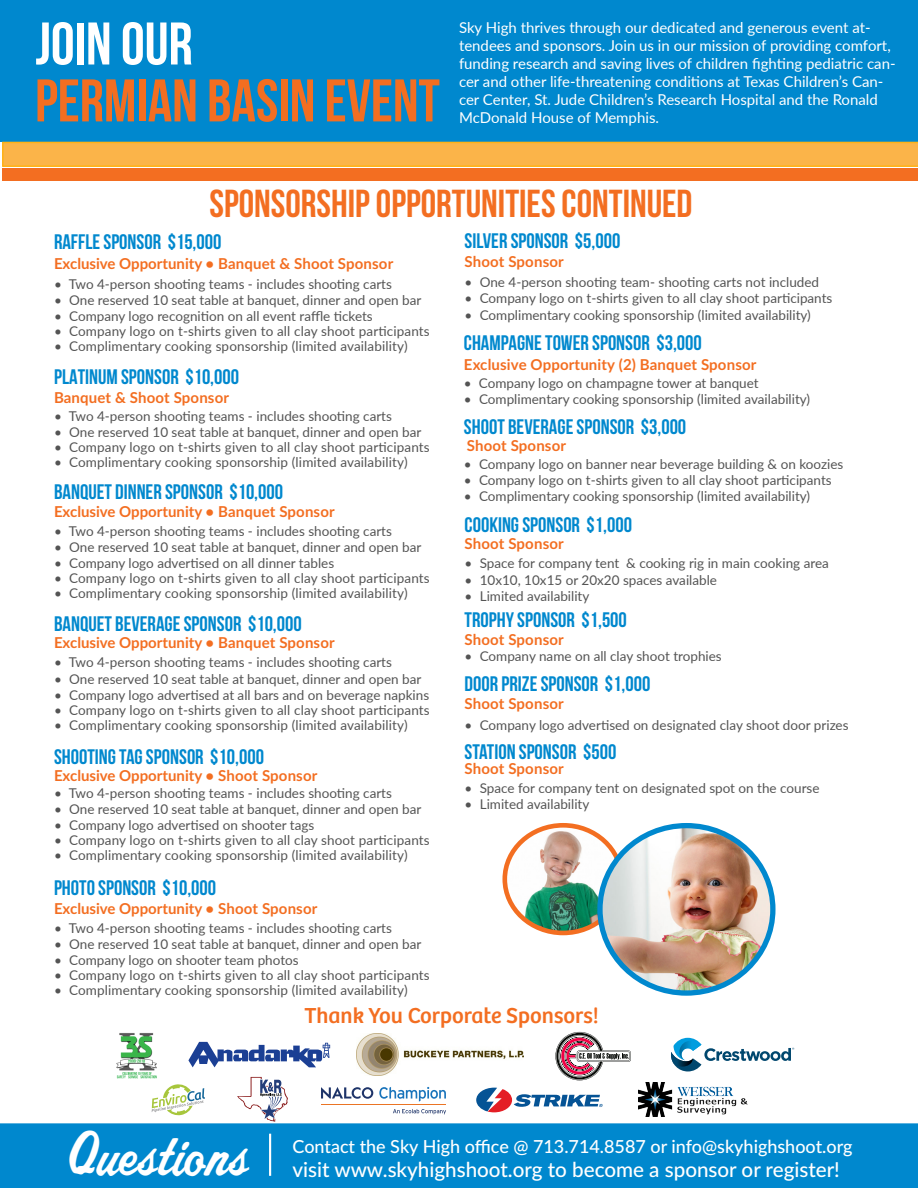
<style>
.page{position:relative;width:918px;height:1188px;background:#fff}
.page>*{position:absolute;margin:0;border:0;box-sizing:border-box;transform-origin:0 0}
.t1{font:700 60px "Bebas Neue";color:#f36e21}
.t2{font:700 60px "Bebas Neue";color:#fff}
.t3{font:47.85px "AZ Cut Script W00";color:#fff}
.t4{font:700 39px "Bebas Neue";color:#f36e21}
.t5{font:22.5px "Bree";color:#f36e21}
.t6{font:700 21px "Bebas Neue";color:#0088ce}
.t7{font:500 20.55px "Lato";color:#fff}
.t8{font:500 18px "Lato";color:#fff}
.t9{font:700 15px "Lato";letter-spacing:.005em;color:#f36e21}
.t10{font:15px/18px "Lato";color:#fff}
.t11{font:13.5px "Lato";color:#545454}
</style>
<div class="page">
<div style="left:0;top:0;width:918px;height:142px;background:#0088ce"></div>
<svg style="left:2px;top:142px;width:916px;height:25px;background:#fbb343"></svg>
<div style="left:2px;top:168px;width:916px;height:13px;background:#f36e21"></div>
<img style="left:507px;top:825px;width:93px;height:108px">
<div style="left:502px;top:823px;width:122px;height:112px;border:5px solid #f36e21;border-radius:50%"></div>
<img style="left:600px;top:826px;width:173px;height:164px">
<div style="left:597px;top:823px;width:179px;height:173px;border:5px solid #0088ce;border-radius:50%"></div>
<div style="left:1px;top:1124px;width:916px;height:63px;background:#0088ce"></div>
<div style="left:0;top:1123px;width:918px;height:65px;border:2px solid #0088ce"></div>
<hr style="left:269px;top:1134px;width:2px;height:42px;background:#fff">
<img style="left:357px;top:1034px;width:166px;height:42px">
<svg style="left:476px;top:1088px;width:127px;height:24px"></svg>
<img style="left:639px;top:1082px;width:109px;height:34px">
<svg style="left:555px;top:1032px;width:76px;height:48px"></svg>
<svg style="left:379px;top:1087px;width:67px;height:15px"></svg>
<svg style="left:321px;top:1087px;width:52px;height:12px"></svg>
<hr style="left:321px;top:1104px;width:125px;height:1px;background:#ea7424">
<svg style="left:393px;top:1109px;width:53px;height:5px"></svg>
<img style="left:116px;top:1033px;width:41px;height:46px">
<svg style="left:671px;top:1038px;width:123px;height:33px"></svg>
<svg style="left:152px;top:1084px;width:53px;height:32px"></svg>
<svg style="left:237px;top:1077px;width:51px;height:45px"></svg>
<svg style="left:188px;top:1042px;width:142px;height:25px"></svg>
<p class="t2" style="left:36px;top:11px;width:159px">JOIN OUR</p>
<p class="t10" style="left:459px;top:18px;width:438px">Sky High thrives through our dedicated and generous event at&shy;tendees and sponsors. Join us in our mission of providing comfort, funding research and saving lives of children fighting pediatric can&shy;cer and other life-threatening conditions at Texas Children’s Can&shy;cer Center, St. Jude Children’s Research Hospital and the Ronald</p>
<p class="t1" style="left:35px;top:68px;width:406px">PERMIAN BASIN EVENT</p>
<p class="t10" style="left:459px;top:108px;width:202px">McDonald House of Memphis.</p>
<p class="t4" style="left:209px;top:182px;width:485px">SPONSORSHIP OPPORTUNITIES CONTINUED</p>
<p class="t6" style="left:54px;top:231px;width:169px">RAFFLE SPONSOR $15,000</p>
<p class="t11" style="left:54px;top:274px;width:340px">• Two 4-person shooting teams - includes shooting carts</p>
<p class="t11" style="left:54px;top:290px;width:369px">• One reserved 10 seat table at banquet, dinner and open bar</p>
<p class="t11" style="left:54px;top:307px;width:320px">• Company logo recognition on all event raffle tickets</p>
<p class="t11" style="left:54px;top:322px;width:377px">• Company logo on t-shirts given to all clay shoot participants</p>
<p class="t11" style="left:54px;top:337px;width:355px">• Complimentary cooking sponsorship (limited availability)</p>
<p class="t9" style="left:54px;top:252px;width:341px">Exclusive Opportunity • Banquet &amp; Shoot Sponsor</p>
<p class="t6" style="left:54px;top:365px;width:187px">PLATINUM SPONSOR $10,000</p>
<p class="t11" style="left:54px;top:406px;width:340px">• Two 4-person shooting teams - includes shooting carts</p>
<p class="t11" style="left:54px;top:422px;width:369px">• One reserved 10 seat table at banquet, dinner and open bar</p>
<p class="t11" style="left:54px;top:437px;width:377px">• Company logo on t-shirts given to all clay shoot participants</p>
<p class="t11" style="left:54px;top:452px;width:355px">• Complimentary cooking sponsorship (limited availability)</p>
<p class="t9" style="left:54px;top:387px;width:177px">Banquet &amp; Shoot Sponsor</p>
<p class="t6" style="left:54px;top:480px;width:231px">BANQUET DINNER SPONSOR $10,000</p>
<p class="t11" style="left:54px;top:521px;width:340px">• Two 4-person shooting teams - includes shooting carts</p>
<p class="t11" style="left:54px;top:537px;width:369px">• One reserved 10 seat table at banquet, dinner and open bar</p>
<p class="t11" style="left:54px;top:554px;width:282px">• Company logo advertised on all dinner tables</p>
<p class="t11" style="left:54px;top:569px;width:377px">• Company logo on t-shirts given to all clay shoot participants</p>
<p class="t11" style="left:54px;top:584px;width:355px">• Complimentary cooking sponsorship (limited availability)</p>
<p class="t9" style="left:54px;top:500px;width:282px">Exclusive Opportunity • Banquet Sponsor</p>
<p class="t6" style="left:54px;top:612px;width:249px">BANQUET BEVERAGE SPONSOR $10,000</p>
<p class="t11" style="left:54px;top:653px;width:340px">• Two 4-person shooting teams - includes shooting carts</p>
<p class="t11" style="left:54px;top:669px;width:369px">• One reserved 10 seat table at banquet, dinner and open bar</p>
<p class="t11" style="left:54px;top:685px;width:377px">• Company logo advertised at all bars and on beverage napkins</p>
<p class="t11" style="left:54px;top:700px;width:377px">• Company logo on t-shirts given to all clay shoot participants</p>
<p class="t11" style="left:54px;top:715px;width:355px">• Complimentary cooking sponsorship (limited availability)</p>
<p class="t9" style="left:54px;top:632px;width:282px">Exclusive Opportunity • Banquet Sponsor</p>
<p class="t6" style="left:54px;top:745px;width:212px">SHOOTING TAG SPONSOR $10,000</p>
<p class="t11" style="left:54px;top:783px;width:340px">• Two 4-person shooting teams - includes shooting carts</p>
<p class="t11" style="left:54px;top:799px;width:369px">• One reserved 10 seat table at banquet, dinner and open bar</p>
<p class="t11" style="left:54px;top:816px;width:262px">• Company logo advertised on shooter tags</p>
<p class="t11" style="left:54px;top:831px;width:377px">• Company logo on t-shirts given to all clay shoot participants</p>
<p class="t11" style="left:54px;top:846px;width:355px">• Complimentary cooking sponsorship (limited availability)</p>
<p class="t9" style="left:54px;top:765px;width:265px">Exclusive Opportunity • Shoot Sponsor</p>
<p class="t6" style="left:54px;top:876px;width:164px">PHOTO SPONSOR $10,000</p>
<p class="t11" style="left:54px;top:918px;width:340px">• Two 4-person shooting teams - includes shooting carts</p>
<p class="t11" style="left:54px;top:934px;width:369px">• One reserved 10 seat table at banquet, dinner and open bar</p>
<p class="t11" style="left:54px;top:950px;width:246px">• Company logo on shooter team photos</p>
<p class="t11" style="left:54px;top:965px;width:377px">• Company logo on t-shirts given to all clay shoot participants</p>
<p class="t11" style="left:54px;top:980px;width:355px">• Complimentary cooking sponsorship (limited availability)</p>
<p class="t9" style="left:54px;top:898px;width:265px">Exclusive Opportunity • Shoot Sponsor</p>
<p class="t6" style="left:465px;top:229px;width:157px">SILVER SPONSOR $5,000</p>
<p class="t9" style="left:465px;top:251px;width:101px">Shoot Sponsor</p>
<p class="t11" style="left:465px;top:273px;width:356px">• One 4-person shooting team- shooting carts not included</p>
<p class="t11" style="left:465px;top:289px;width:369px">• Company logo on t-shirts given to all clay shoot participants</p>
<p class="t11" style="left:465px;top:305px;width:348px">• Complimentary cooking sponsorship (limited availability)</p>
<p class="t6" style="left:464px;top:331px;width:239px">CHAMPAGNE TOWER SPONSOR $3,000</p>
<p class="t11" style="left:464px;top:374px;width:296px">• Company logo on champagne tower at banquet</p>
<p class="t11" style="left:464px;top:390px;width:348px">• Complimentary cooking sponsorship (limited availability)</p>
<p class="t9" style="left:464px;top:353px;width:294px">Exclusive Opportunity (2) Banquet Sponsor</p>
<p class="t6" style="left:464px;top:415px;width:224px">SHOOT BEVERAGE SPONSOR $3,000</p>
<p class="t11" style="left:464px;top:454px;width:381px">• Company logo on banner near beverage building &amp; on koozies</p>
<p class="t11" style="left:464px;top:470px;width:369px">• Company logo on t-shirts given to all clay shoot participants</p>
<p class="t11" style="left:464px;top:487px;width:348px">• Complimentary cooking sponsorship (limited availability)</p>
<p class="t9" style="left:467px;top:434px;width:101px">Shoot Sponsor</p>
<p class="t6" style="left:465px;top:513px;width:169px">COOKING SPONSOR $1,000</p>
<p class="t9" style="left:465px;top:533px;width:101px">Shoot Sponsor</p>
<p class="t11" style="left:465px;top:554px;width:366px">• Space for company tent &amp; cooking rig in main cooking area</p>
<p class="t11" style="left:465px;top:570px;width:254px">• 10x10, 10x15 or 20x20 spaces available</p>
<p class="t11" style="left:465px;top:586px;width:126px">• Limited availability</p>
<p class="t6" style="left:465px;top:608px;width:164px">TROPHY SPONSOR $1,500</p>
<p class="t9" style="left:465px;top:629px;width:101px">Shoot Sponsor</p>
<p class="t11" style="left:465px;top:647px;width:259px">• Company name on all clay shoot trophies</p>
<p class="t6" style="left:465px;top:672px;width:187px">DOOR PRIZE SPONSOR $1,000</p>
<p class="t9" style="left:465px;top:692px;width:101px">Shoot Sponsor</p>
<p class="t11" style="left:465px;top:716px;width:386px">• Company logo advertised on designated clay shoot door prizes</p>
<p class="t6" style="left:465px;top:741px;width:153px">STATION SPONSOR $500</p>
<p class="t9" style="left:465px;top:757px;width:101px">Shoot Sponsor</p>
<p class="t11" style="left:465px;top:778px;width:356px">• Space for company tent on designated spot on the course</p>
<p class="t11" style="left:465px;top:794px;width:126px">• Limited availability</p>
<p class="t3" style="left:70px;top:1123px;width:180px">Questions</p>
<p class="t5" style="left:304px;top:1002px;width:296px">Thank You Corporate Sponsors!</p>
<p class="t8" style="left:293px;top:1133px;width:562px">Contact the Sky High office @ 713.714.8587 or info@skyhighshoot.org</p>
<p class="t7" style="left:293px;top:1154px;width:549px">visit www.skyhighshoot.org to become a sponsor or register!</p>
</div>
